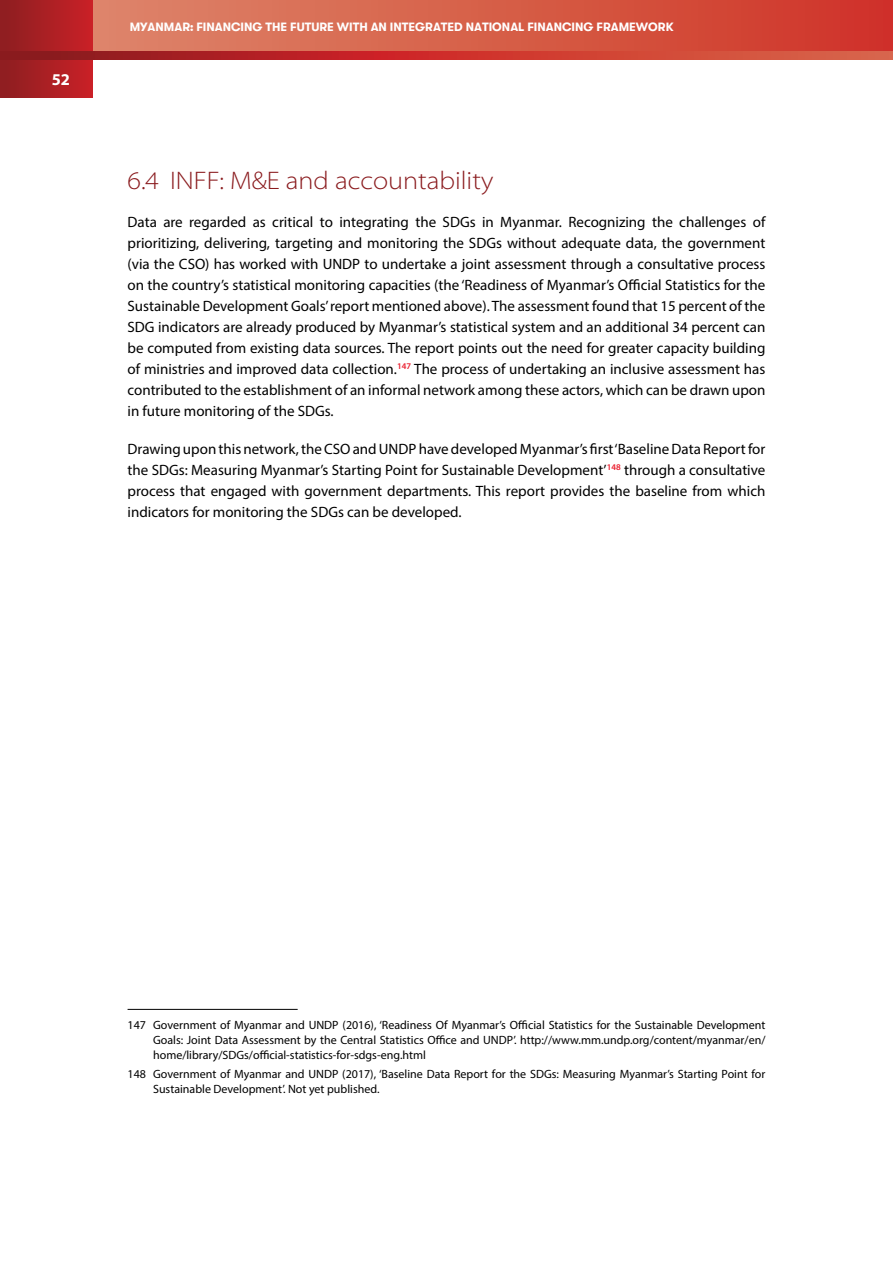
<style>
.page{position:relative;width:893px;height:1263px;background:#fff}
.page>*{position:absolute;margin:0;border:0;box-sizing:border-box;transform-origin:0 0}
.t1{font:300 semi-expanded 25.5px "Myriad Pro";color:#8a1b1e}
.t2{font:700 16.5px "Myriad Pro";color:#fff}
.t3{font:15px/21px "Myriad Pro";color:#000;text-align:justify}
.t4{font:12px/15px "Myriad Pro";color:#000;text-align:justify}
.t5{font:700 12px "GT Walsheim Pro Trial";color:#fff}
.s1{font-family:"Gill Sans"}
</style>
<div class="page">
<svg style="left:93px;top:0;width:800px;height:51px;background:#d65d48"></svg>
<div style="left:0;top:0;width:93px;height:97px;background:linear-gradient(to right,#8c1e21,#ca2127)"></div>
<svg style="left:0;top:51px;width:893px;height:9px;background:#bf352e"></svg>
<hr style="left:128px;top:1009px;width:170px;height:1px;background:#000">
<p class="t2" style="left:52px;top:69px;width:20px">52</p>
<p class="t5" style="left:130px;top:22px;width:545px">MYANMAR<span class="s1">:</span> FINANCING THE FUTURE WITH AN INTEGRATED NATIONAL FINANCING FRAMEWORK</p>
<h1 class="t1" style="left:128px;top:166px;width:367px">6.4 INFF: M&amp;E and accountability</h1>
<p class="t3" style="left:128px;top:211px;width:639px">Data are regarded as critical to integrating the SDGs in Myanmar. Recognizing the challenges of prioritizing, delivering, targeting and monitoring the SDGs without adequate data, the government (via the CSO) has worked with UNDP to undertake a joint assessment through a consultative process on the country’s statistical monitoring capacities (the ‘Readiness of Myanmar’s Official Statistics for the Sustainable Development Goals’ report mentioned above). The assessment found that 15 percent of the SDG indicators are already produced by Myanmar’s statistical system and an additional 34 percent can be computed from existing data sources. The report points out the need for greater capacity building of ministries and improved data collection.<sup>147</sup> The process of undertaking an inclusive assessment has contributed to the establishment of an informal network among these actors, which can be drawn upon in future monitoring of the SDGs.</p>
<p class="t3" style="left:128px;top:438px;width:639px">Drawing upon this network, the CSO and UNDP have developed Myanmar’s first ‘Baseline Data Report for the SDGs: Measuring Myanmar’s Starting Point for Sustainable Development’<sup>148</sup> through a consultative process that engaged with government departments. This report provides the baseline from which indicators for monitoring the SDGs can be developed.</p>
<p class="t4" style="left:153px;top:1017px;width:614px;text-indent:-26px">147 Government of Myanmar and UNDP (2016), ‘Readiness Of Myanmar’s Official Statistics for the Sustainable Development Goals: Joint Data Assessment by the Central Statistics Office and UNDP’. http://www.mm.undp.org/content/myanmar/en/ home/library/SDGs/official-statistics-for-sdgs-eng.html</p>
<p class="t4" style="left:153px;top:1066px;width:614px;text-indent:-26px">148 Government of Myanmar and UNDP (2017), ‘Baseline Data Report for the SDGs: Measuring Myanmar’s Starting Point for<br>Sustainable Development’. Not yet published.</p>
</div>
